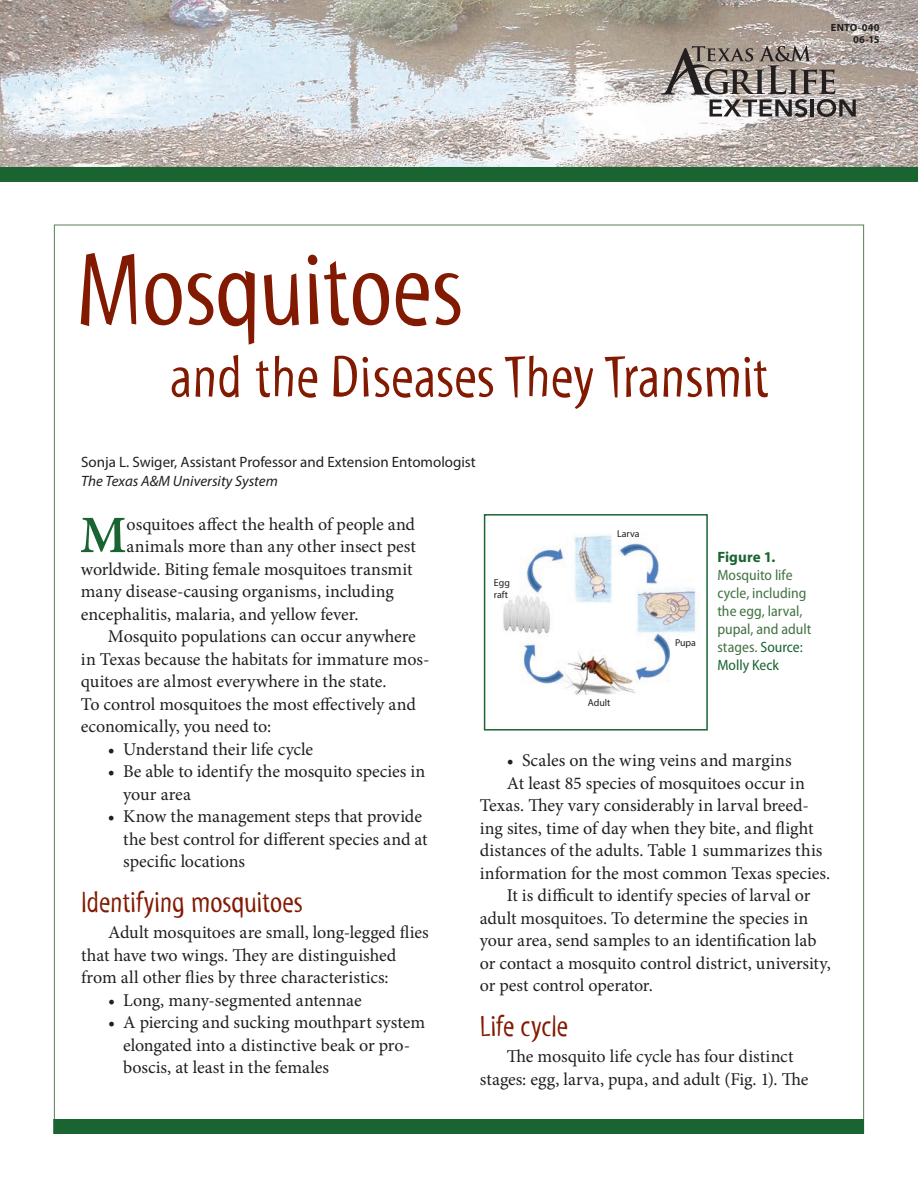
<style>
.page{position:relative;width:918px;height:1188px;background:#fff}
.page>*{position:absolute;margin:0;border:0;box-sizing:border-box;transform-origin:0 0}
.t1{font:105px "Myriad Tilt";color:#821901}
.t2{font:60px "Myriad Tilt";color:#821901}
.t3{font:600 52.65px "Minion Pro";color:#1a6432}
.t4{font:30px "Myriad Tilt";color:#821901}
.t5{font:18px/22.5px "Minion Pro";color:#231f20}
.t6{font:semi-condensed 15px/18px "Myriad Pro";color:#437343}
.t7{font:15px "Myriad Pro";color:#231f20}
.t8{font:italic 15px "Myriad Pro";color:#231f20}
.t9{font:700 15px "Myriad Pro";letter-spacing:.005em;color:#1a6432}
.t10{font:700 10.5px/12px "Myriad Pro";letter-spacing:.025em;color:#231f20;text-align:right}
.t11{font:10.05px "Myriad Pro";color:#231f20}
.s1{color:#1a6432}
</style>
<div class="page">
<img style="left:0;top:0;width:918px;height:167px">
<svg style="left:661px;top:46px;width:195px;height:71px;background:#9e9793"></svg>
<div style="left:0;top:167px;width:918px;height:15px;background:#1a6432"></div>
<div style="left:53px;top:1119px;width:811px;height:15px;background:#1a6432"></div>
<img style="left:503px;top:534px;width:193px;height:161px">
<div style="left:484px;top:514px;width:224px;height:217px;border:2px solid #1a6432"></div>
<p class="t10" style="left:831px;top:22px;width:50px">ENTO-040<br>06-15</p>
<h1 class="t1" style="left:76px;top:233px;width:388px">Mosquitoes</h1>
<h2 class="t2" style="left:170px;top:344px;width:601px">and the Diseases They Transmit</h2>
<p class="t7" style="left:81px;top:453px;width:396px">Sonja L. Swiger, Assistant Professor and Extension Entomologist</p>
<p class="t8" style="left:81px;top:472px;width:198px">The Texas A&amp;M University System</p>
<h3 class="t3" style="left:80px;top:499px;width:48px">M</h3>
<p class="t5" style="left:127px;top:513px;width:290px">osquitoes affect the health of people and</p>
<p class="t11" style="left:617px;top:528px;width:24px">Larva</p>
<p class="t5" style="left:127px;top:535px;width:291px">animals more than any other insect pest</p>
<p class="t5" style="left:81px;top:558px;width:333px">worldwide. Biting female mosquitoes transmit</p>
<p class="t5" style="left:81px;top:580px;width:314px">many disease-causing organisms, including</p>
<p class="t5" style="left:81px;top:603px;width:279px">encephalitis, malaria, and yellow fever.</p>
<p class="t5" style="left:108px;top:625px;width:309px">Mosquito populations can occur anywhere</p>
<p class="t5" style="left:81px;top:648px;width:350px">in Texas because the habitats for immature mos-</p>
<p class="t5" style="left:81px;top:670px;width:307px">quitoes are almost everywhere in the state.</p>
<p class="t5" style="left:81px;top:693px;width:336px">To control mosquitoes the most effectively and</p>
<p class="t5" style="left:81px;top:715px;width:192px">economically, you need to:</p>
<p class="t5" style="left:108px;top:738px;width:207px">• Understand their life cycle</p>
<p class="t5" style="left:123px;top:760px;width:304px;text-indent:-15px">• Be able to identify the mosquito species in your area</p>
<p class="t5" style="left:123px;top:805px;width:306px;text-indent:-15px">• Know the management steps that provide the best control for different species and at specific locations</p>
<h3 class="t4" style="left:81px;top:886px;width:223px">Identifying mosquitoes</h3>
<p class="t5" style="left:81px;top:921px;width:349px;text-indent:27px">Adult mosquitoes are small, long-legged flies that have two wings. They are distinguished from all other flies by three characteristics:</p>
<p class="t5" style="left:108px;top:989px;width:255px">• Long, many-segmented antennae</p>
<p class="t5" style="left:123px;top:1011px;width:303px;text-indent:-15px">• A piercing and sucking mouthpart system elongated into a distinctive beak or pro&shy;boscis, at least in the females</p>
<p class="t9" style="left:717px;top:547px;width:60px">Figure 1.</p>
<p class="t6" style="left:717px;top:567px;width:96px">Mosquito life cycle, including the egg, larval, pupal, and adult stages. <span class="s1">Source:<br>Molly Keck</span></p>
<p class="t11" style="left:494px;top:577px;width:17px">Egg</p>
<p class="t11" style="left:494px;top:588px;width:16px">raft</p>
<p class="t11" style="left:675px;top:637px;width:23px">Pupa</p>
<p class="t11" style="left:588px;top:696px;width:24px">Adult</p>
<p class="t5" style="left:507px;top:749px;width:286px">• Scales on the wing veins and margins</p>
<p class="t5" style="left:507px;top:772px;width:300px">At least 85 species of mosquitoes occur in</p>
<p class="t5" style="left:480px;top:794px;width:331px">Texas. They vary considerably in larval breed-</p>
<p class="t5" style="left:480px;top:817px;width:335px">ing sites, time of day when they bite, and flight</p>
<p class="t5" style="left:480px;top:839px;width:344px">distances of the adults. Table 1 summarizes this</p>
<p class="t5" style="left:480px;top:862px;width:352px">information for the most common Texas species.</p>
<p class="t5" style="left:507px;top:884px;width:305px">It is difficult to identify species of larval or</p>
<p class="t5" style="left:480px;top:907px;width:330px">adult mosquitoes. To determine the species in</p>
<p class="t5" style="left:480px;top:929px;width:338px">your area, send samples to an identification lab</p>
<p class="t5" style="left:480px;top:952px;width:353px">or contact a mosquito control district, university,</p>
<p class="t5" style="left:480px;top:974px;width:175px">or pest control operator.</p>
<h3 class="t4" style="left:480px;top:1010px;width:90px">Life cycle</h3>
<p class="t5" style="left:480px;top:1045px;width:330px;text-indent:27px">The mosquito life cycle has four distinct stages: egg, larva, pupa, and adult (Fig. 1). The</p>
</div>
